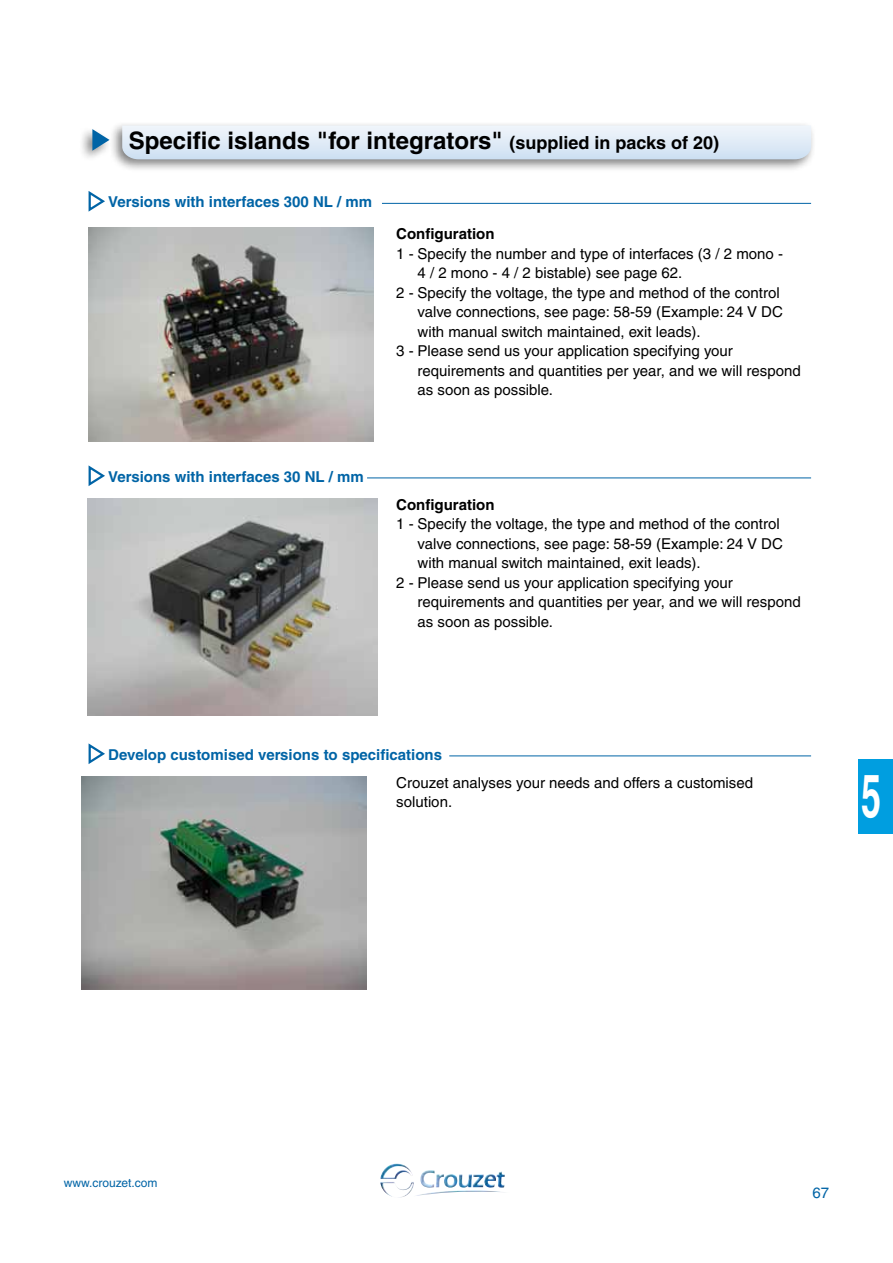
<style>
.page{position:relative;width:893px;height:1263px;background:#fff}
.page>*{position:absolute;margin:0;border:0;box-sizing:border-box;transform-origin:0 0}
.t1{font:700 60px "Helvetica";color:#fff;scale:.6 1}
.t2{font:700 24px "Helvetica";color:#000}
.t3{font:15px/19.5px "Helvetica";color:#000}
.t4{font:700 15px "Helvetica";color:#0064a6}
.t5{font:700 15px "Helvetica";color:#000}
.t6{font:15px "Helvetica";color:#0064a6}
.t7{font:12px "Helvetica";color:#0064a6}
.s1{font-size:18px}
</style>
<div class="page">
<img style="left:380px;top:1163px;width:125px;height:34px">
<div style="left:859px;top:759px;width:34px;height:74px;background:#009ee0"></div>
<div style="left:109px;top:120px;width:707px;height:53px;background:#000;opacity:.5"></div>
<svg style="left:122px;top:125px;width:689px;height:34px;background:#dfeaf6"></svg>
<div style="left:79px;top:124px;width:34px;height:37px;background:#000;opacity:.5"></div>
<svg style="left:92px;top:129px;width:18px;height:22px"></svg>
<svg style="left:88px;top:191px;width:17px;height:21px"></svg>
<hr style="left:382px;top:203px;width:429px;height:1px;background:#0064a6">
<svg style="left:88px;top:465px;width:17px;height:21px"></svg>
<svg style="left:88px;top:743px;width:17px;height:21px"></svg>
<hr style="left:367px;top:477px;width:444px;height:1px;background:#0064a6">
<hr style="left:449px;top:755px;width:362px;height:1px;background:#0064a6">
<img style="left:88px;top:498px;width:289px;height:218px">
<img style="left:89px;top:227px;width:285px;height:214px">
<img style="left:82px;top:776px;width:285px;height:214px">
<h2 class="t2" style="left:129px;top:126px;width:592px">Specific islands "for integrators" <span class="s1">(supplied in packs of 20)</span></h2>
<p class="t4" style="left:108px;top:193px;width:266px">Versions with interfaces 300 NL / mm</p>
<p class="t5" style="left:396px;top:225px;width:100px">Configuration</p>
<p class="t3" style="left:396px;top:244px;width:388px">1 - Specify the number and type of interfaces (3 / 2 mono -</p>
<p class="t3" style="left:418px;top:263px;width:266px">4 / 2 mono - 4 / 2 bistable) see page 62.</p>
<p class="t3" style="left:396px;top:283px;width:385px">2 - Specify the voltage, the type and method of the control</p>
<p class="t3" style="left:418px;top:302px;width:367px">valve connections, see page: 58-59 (Example: 24 V DC</p>
<p class="t3" style="left:418px;top:322px;width:285px">with manual switch maintained, exit leads).</p>
<p class="t3" style="left:396px;top:341px;width:338px">3 - Please send us your application specifying your</p>
<p class="t3" style="left:418px;top:361px;width:385px">requirements and quantities per year, and we will respond</p>
<p class="t3" style="left:418px;top:380px;width:137px">as soon as possible.</p>
<p class="t4" style="left:108px;top:467px;width:257px">Versions with interfaces 30 NL / mm</p>
<p class="t5" style="left:396px;top:495px;width:100px">Configuration</p>
<p class="t3" style="left:396px;top:514px;width:385px">1 - Specify the voltage, the type and method of the control</p>
<p class="t3" style="left:418px;top:534px;width:367px">valve connections, see page: 58-59 (Example: 24 V DC</p>
<p class="t3" style="left:418px;top:553px;width:285px">with manual switch maintained, exit leads).</p>
<p class="t3" style="left:396px;top:573px;width:338px">2 - Please send us your application specifying your</p>
<p class="t3" style="left:418px;top:592px;width:385px">requirements and quantities per year, and we will respond</p>
<p class="t3" style="left:418px;top:612px;width:137px">as soon as possible.</p>
<p class="t4" style="left:108px;top:745px;width:335px">Develop customised versions to specifications</p>
<p class="t3" style="left:396px;top:773px;width:358px">Crouzet analyses your needs and offers a customised solution.</p>
<h1 class="t1" style="left:861px;top:759px;width:35px">5</h1>
<p class="t7" style="left:64px;top:1176px;width:95px">www.crouzet.com</p>
<p class="t6" style="left:812px;top:1184px;width:18px">67</p>
</div>
